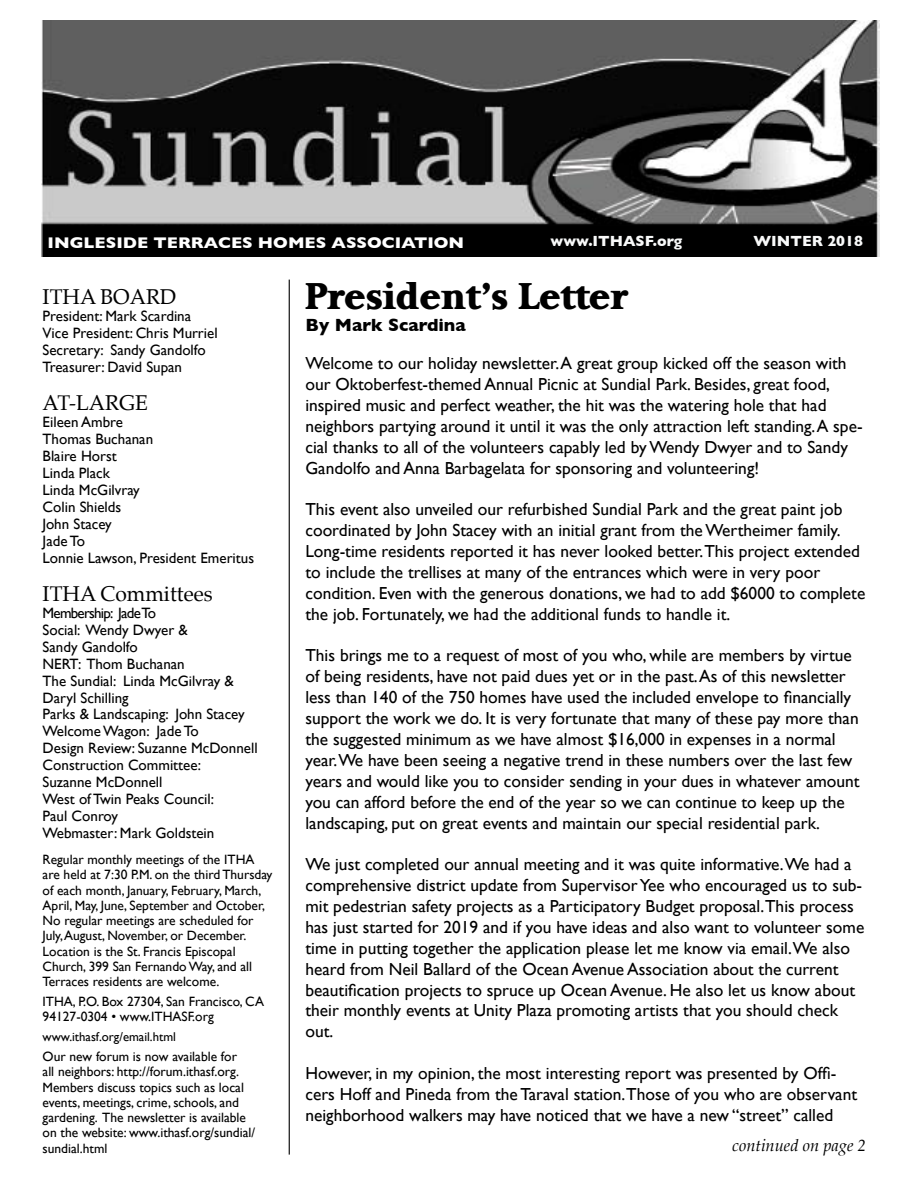
<style>
.page{position:relative;width:918px;height:1188px;background:#fff}
.page>*{position:absolute;margin:0;border:0;box-sizing:border-box;transform-origin:0 0}
.t1{font:700 36px "Palermo";color:#000}
.t2{font:21px "Palatino";color:#000}
.t3{font:700 18px "Gill Sans";color:#000}
.t4{font:17.4px/20.9px "Gill Sans";color:#000}
.t5{font:italic 16.5px "Palatino";color:#000}
.t6{font:700 15.75px "Gill Sans";color:#fff;scale:1.1 1}
.t7{font:15px/17px "Gill Sans";color:#000}
.t8{font:700 15px "Gill Sans";color:#f8f9f9}
.t9{font:13.5px/15.3px "Gill Sans";color:#000}
.t10{font:12.75px "Gill Sans";color:#000}
.s1{font-style:inherit}
</style>
<div class="page">
<img style="left:41px;top:21px;width:838px;height:236px">
<div style="left:49px;top:226px;width:823px;height:27px;background:#000"></div>
<hr style="left:289px;top:280px;width:1px;height:875px;background:#000">
<p class="t6" style="left:48px;top:233px;width:380px">INGLESIDE TERRACES HOMES ASSOCIATION</p>
<p class="t8" style="left:551px;top:232px;width:133px">www.<span class="s1">ITHASF</span>.org</p>
<p class="t8" style="left:753px;top:232px;width:111px">WINTER 2018</p>
<p class="t2" style="left:43px;top:280px;width:135px">ITHA BOARD</p>
<p class="t7" style="left:43px;top:308px;width:177px">President: Mark Scardina<br>Vice President: Chris Murriel<br>Secretary: Sandy Gandolfo<br>Treasurer: David Supan</p>
<p class="t2" style="left:43px;top:385px;width:107px">AT-LARGE</p>
<p class="t7" style="left:43px;top:413px;width:213px">Eileen Ambre<br>Thomas Buchanan<br>Blaire Horst<br>Linda Plack<br>Linda McGilvray<br>Colin Shields<br>John Stacey<br>Jade To<br>Lonnie Lawson, President Emeritus</p>
<p class="t2" style="left:43px;top:576px;width:172px">ITHA Committees</p>
<p class="t7" style="left:43px;top:604px;width:217px">Membership: Jade To<br>Social: Wendy Dwyer &amp;<br>Sandy Gandolfo<br>NERT: Thom Buchanan<br>The Sundial: Linda McGilvray &amp;<br>Daryl Schilling<br>Parks &amp; Landscaping: John Stacey<br>Welcome Wagon: Jade To<br>Design Review: Suzanne McDonnell<br>Construction Committee:<br>Suzanne McDonnell<br>West of Twin Peaks Council:<br>Paul Conroy<br>Webmaster: Mark Goldstein</p>
<p class="t9" style="left:43px;top:852px;width:231px">Regular monthly meetings of the ITHA are held at 7:30 P.M. on the third Thursday of each month, January, February, March, April, May, June, September and October, No regular meetings are scheduled for July, August, November, or December.<br>Location is the St. Francis Episcopal Church, 399 San Fernando Way, and all Terraces residents are welcome.</p>
<p class="t9" style="left:43px;top:993px;width:223px">ITHA, P.O. Box 27304, San Francisco, CA<br>94127-0304 • www.ITHASF.org</p>
<p class="t10" style="left:43px;top:1030px;width:135px">www.ithasf.org/email.html</p>
<p class="t9" style="left:43px;top:1049px;width:214px">Our new forum is now available for<br>all neighbors: http://forum.ithasf.org.<br>Members discuss topics such as local events, meetings, crime, schools, and gardening. The newsletter is available on the website: www.ithasf.org/sundial/ sundial.html</p>
<h1 class="t1" style="left:305px;top:275px;width:324px">President’s Letter</h1>
<p class="t3" style="left:305px;top:314px;width:162px">By Mark Scardina</p>
<p class="t4" style="left:305px;top:353px;width:559px">Welcome to our holiday newsletter. A great group kicked off the season with our Oktoberfest-themed Annual Picnic at Sundial Park. Besides, great food, inspired music and perfect weather, the hit was the watering hole that had neighbors partying around it until it was the only attraction left standing. A spe&shy;cial thanks to all of the volunteers capably led by Wendy Dwyer and to Sandy Gandolfo and Anna Barbagelata for sponsoring and volunteering!</p>
<p class="t4" style="left:305px;top:499px;width:561px">This event also unveiled our refurbished Sundial Park and the great paint job coordinated by John Stacey with an initial grant from the Wertheimer family.<br>Long-time residents reported it has never looked better.This project extended to include the trellises at many of the entrances which were in very poor condition. Even with the generous donations, we had to add $6000 to complete the job. Fortunately, we had the additional funds to handle it.</p>
<p class="t4" style="left:305px;top:645px;width:556px">This brings me to a request of most of you who, while are members by virtue of being residents, have not paid dues yet or in the past. As of this newsletter less than 140 of the 750 homes have used the included envelope to financially support the work we do. It is very fortunate that many of these pay more than the suggested minimum as we have almost $16,000 in expenses in a normal year.We have been seeing a negative trend in these numbers over the last few years and would like you to consider sending in your dues in whatever amount you can afford before the end of the year so we can continue to keep up the landscaping, put on great events and maintain our special residential park.</p>
<p class="t4" style="left:305px;top:854px;width:560px">We just completed our annual meeting and it was quite informative.We had a comprehensive district update from Supervisor Yee who encouraged us to sub&shy;mit pedestrian safety projects as a Participatory Budget proposal.This process has just started for 2019 and if you have ideas and also want to volunteer some time in putting together the application please let me know via email.We also heard from Neil Ballard of the Ocean Avenue Association about the current beautification projects to spruce up Ocean Avenue. He also let us know about their monthly events at Unity Plaza promoting artists that you should check out.</p>
<p class="t4" style="left:305px;top:1063px;width:553px">However, in my opinion, the most interesting report was presented by Offi&shy;cers Hoff and Pineda from the Taraval station.Those of you who are observant neighborhood walkers may have noticed that we have a new “street” called</p>
<p class="t5" style="left:732px;top:1133px;width:135px">continued on page 2</p>
</div>
